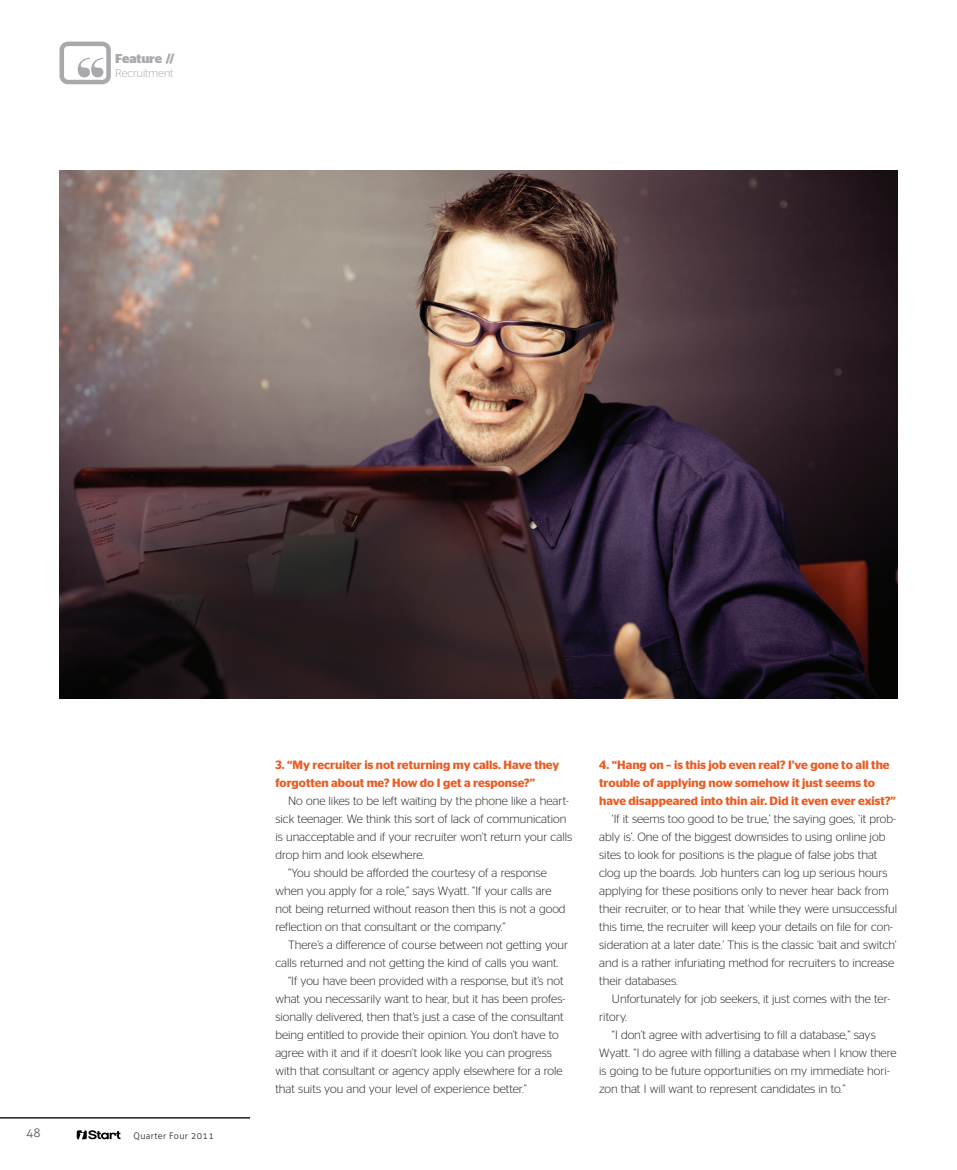
<style>
.page{position:relative;width:957px;height:1170px;background:#fff}
.page>*{position:absolute;margin:0;border:0;box-sizing:border-box;transform-origin:0 0}
.t1{font:700 12.75px "Stag Sans";letter-spacing:-.01em;color:#a8a9ad}
.t2{font:300 12px/18px "Stag Sans";color:#231f20}
.t3{font:600 12px/18px "Stag Sans";color:#e95c23}
.t4{font:300 12px "Aller";color:#57585a}
.t5{font:300 11.25px "Stag Sans";color:#a8a9ad}
.t6{font:300 9px "Aller";letter-spacing:.04em;color:#231f20}
</style>
<div class="page">
<svg style="left:77px;top:1130px;width:43px;height:9px"></svg>
<hr style="left:0;top:1116px;width:250px;height:2px;background:#231f20">
<div style="left:60px;top:42px;width:51px;height:42px;border:4px solid #a8a9ad;border-radius:6px"></div>
<svg style="left:78px;top:58px;width:25px;height:19px"></svg>
<img style="left:60px;top:170px;width:837px;height:528px">
<p class="t1" style="left:115px;top:51px;width:61px">Feature //</p>
<p class="t5" style="left:115px;top:67px;width:60px">Recruitment</p>
<p class="t4" style="left:26px;top:1125px;width:16px">48</p>
<p class="t6" style="left:133px;top:1130px;width:82px">Quarter Four 2011</p>
<p class="t3" style="left:275px;top:755px;width:285px">3. “My recruiter is not returning my calls. Have they forgotten about me? How do I get a response?”</p>
<p class="t2" style="left:288px;top:791px;width:282px">No one likes to be left waiting by the phone like a heart-</p>
<p class="t2" style="left:275px;top:809px;width:292px">sick teenager. We think this sort of lack of communication</p>
<p class="t2" style="left:275px;top:827px;width:298px">is unacceptable and if your recruiter won’t return your calls</p>
<p class="t2" style="left:275px;top:845px;width:150px">drop him and look elsewhere.</p>
<p class="t2" style="left:288px;top:863px;width:260px">“You should be afforded the courtesy of a response</p>
<p class="t2" style="left:275px;top:881px;width:278px">when you apply for a role,” says Wyatt. “If your calls are</p>
<p class="t2" style="left:275px;top:899px;width:292px">not being returned without reason then this is not a good</p>
<p class="t2" style="left:275px;top:917px;width:232px">reflection on that consultant or the company.”</p>
<p class="t2" style="left:288px;top:935px;width:281px">There’s a difference of course between not getting your</p>
<p class="t2" style="left:275px;top:953px;width:285px">calls returned and not getting the kind of calls you want.</p>
<p class="t2" style="left:288px;top:971px;width:277px">“If you have been provided with a response, but it’s not</p>
<p class="t2" style="left:275px;top:989px;width:291px">what you necessarily want to hear, but it has been profes-</p>
<p class="t2" style="left:275px;top:1007px;width:290px">sionally delivered, then that’s just a case of the consultant</p>
<p class="t2" style="left:275px;top:1025px;width:285px">being entitled to provide their opinion. You don’t have to</p>
<p class="t2" style="left:275px;top:1043px;width:278px">agree with it and if it doesn’t look like you can progress</p>
<p class="t2" style="left:275px;top:1061px;width:289px">with that consultant or agency apply elsewhere for a role</p>
<p class="t2" style="left:275px;top:1079px;width:253px">that suits you and your level of experience better.”</p>
<p class="t3" style="left:599px;top:755px;width:298px">4. “Hang on – is this job even real? I’ve gone to all the trouble of applying now somehow it just seems to have disappeared into thin air. Did it even ever exist?”</p>
<p class="t2" style="left:599px;top:809px;width:299px;text-indent:13px">‘If it seems too good to be true,’ the saying goes, ‘it prob&shy;ably is’. One of the biggest downsides to using online job sites to look for positions is the plague of false jobs that clog up the boards. Job hunters can log up serious hours applying for these positions only to never hear back from their recruiter, or to hear that ‘while they were unsuccessful this time, the recruiter will keep your details on file for con&shy;sideration at a later date.’ This is the classic ‘bait and switch’ and is a rather infuriating method for recruiters to increase their databases.</p>
<p class="t2" style="left:599px;top:989px;width:293px;text-indent:13px">Unfortunately for job seekers, it just comes with the ter&shy;ritory.</p>
<p class="t2" style="left:599px;top:1025px;width:299px;text-indent:13px">“I don’t agree with advertising to fill a database,” says Wyatt. “I do agree with filling a database when I know there is going to be future opportunities on my immediate hori&shy;zon that I will want to represent candidates in to.”</p>
</div>
